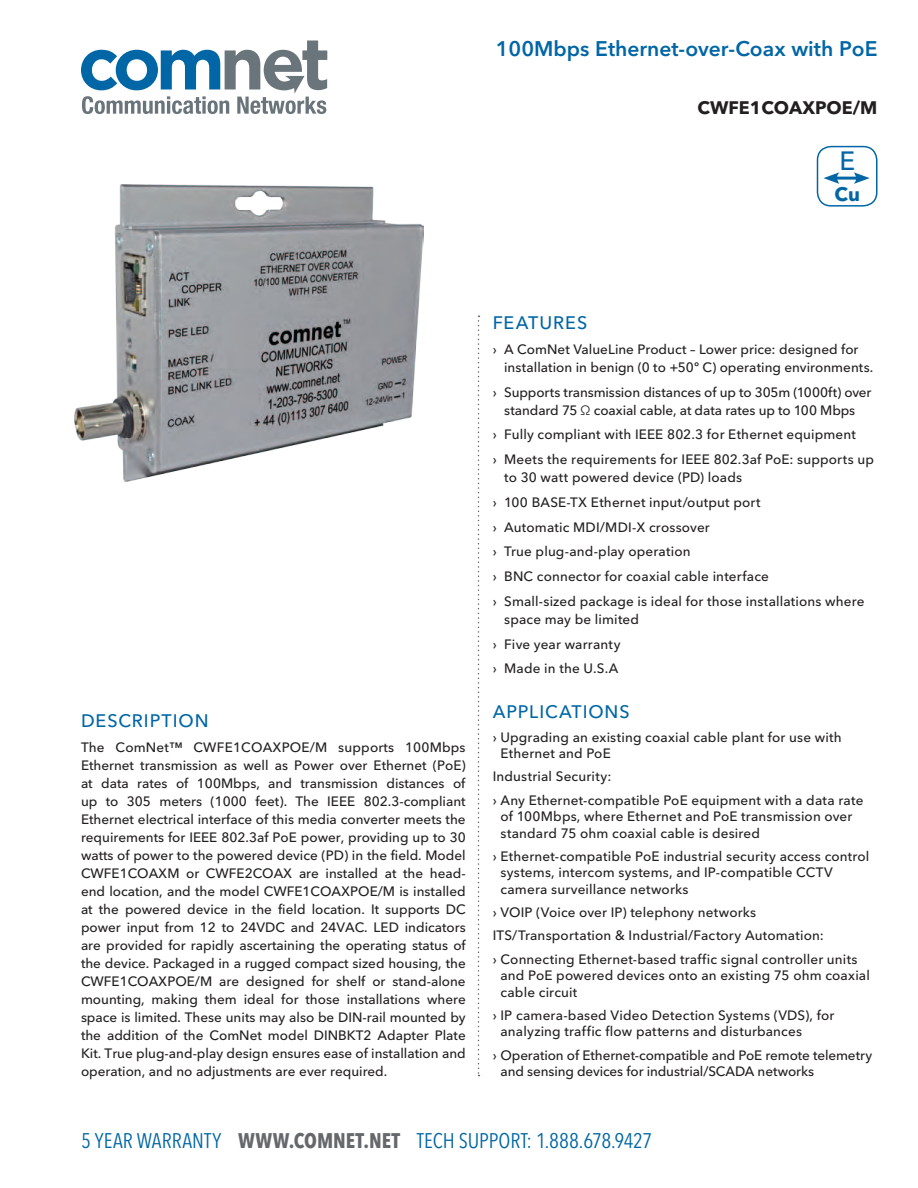
<style>
.page{position:relative;width:918px;height:1188px;background:#fff}
.page>*{position:absolute;margin:0;border:0;box-sizing:border-box;transform-origin:0 0}
.t1{font:500 26.25px "Avenir Next LT Pro";color:#0066a5}
.t2{font:condensed 21px "Avenir Next LT Pro";color:#0066a5}
.t3{font:600 21px "Avenir Next LT Pro";color:#0066a5}
.t4{font:700 19.5px "Avenir Next LT Pro";color:#0066a5}
.t5{font:500 18px "Avenir Next LT Pro";letter-spacing:.24em;color:#0066a5}
.t6{font:700 18px "Avenir Next LT Pro";color:#231f20}
.t7{font:500 13.5px/18px "Avenir Next LT Pro";letter-spacing:.01em;color:#231f20}
.t8{font:500 13.5px/18px "Avenir Next LT Pro";letter-spacing:-.01em;color:#231f20;text-align:center}
.s1{font-weight:400;font-stretch:condensed}
.s2{font-weight:700;color:#67686b}
</style>
<div class="page">
<svg style="left:81px;top:41px;width:246px;height:73px"></svg>
<svg style="left:478px;top:316px;width:1px;height:760px"></svg>
<div style="left:817px;top:146px;width:61px;height:61px;border:2px solid #0066a5;border-radius:14px"></div>
<svg style="left:823px;top:146px;width:47px;height:38px"></svg>
<img style="left:75px;top:185px;width:349px;height:297px">
<h2 class="t3" style="left:496px;top:36px;width:383px">100Mbps Ethernet-over-Coax with PoE</h2>
<h3 class="t6" style="left:698px;top:97px;width:181px">CWFE1COAXPOE/M</h3>
<h1 class="t1" style="left:839px;top:145px;width:14px">E</h1>
<h3 class="t4" style="left:835px;top:183px;width:27px">Cu</h3>
<h3 class="t5" style="left:81px;top:710px;width:126px">Descrip tion</h3>
<p class="t7" style="left:81px;top:739px;width:386px;text-align:justify">The ComNet™ CWFE1COA XPOE /M supports 100Mbps Ethernet transmission as well as Power over Ethernet (PoE) at data rates of 100Mbps, and transmission distances of up to 305 meters (1000 feet). The IEEE</p>
<p class="t7" style="left:81px;top:793px;width:386px;text-align:justify;text-indent:283px">802.3-compliant Ethernet electrical interface of this media converter meets the requirements for IEEE</p>
<p class="t7" style="left:81px;top:828px;width:386px;text-align:justify;text-indent:140px">802.3af PoE power, providing up to 30 watts of power to the powered device (PD) in the field. Model CWFE1COAXM or CWFE2COAX are installed at the head&shy;end location, and the model CWFE1COAXPOE/M is installed at the powered device in the field location. It supports DC power input from 12 to 24VDC and 24VAC. LED indicators are provided for rapidly ascertaining the operating status of the device. Packaged in a rugged compact sized housing, the CWFE1COAXPOE/M are designed for shelf or stand-alone mounting, making them ideal for those installations where space is limited. These units may also be DIN-rail mounted by the addition of the ComNet model DINBKT2 Adapter Plate Kit. True plug-and-play design ensures ease of installation and operation, and no adjustments are ever required.</p>
<h3 class="t5" style="left:493px;top:312px;width:96px">Features</h3>
<p class="t7" style="left:504px;top:340px;width:371px;text-indent:-11px">› A ComNet ValueLine Product – Lower price: designed for installation in benign (0 to +50º C) operating environments.</p>
<p class="t8" style="left:493px;top:383px;width:380px">› Supports transmission distances of up to 305m (1000ft) over standard 75 <span class="s1">Ω</span> coaxial cable, at data rates up to 100 Mbps</p>
<p class="t7" style="left:493px;top:426px;width:150px">› Fully compliant with IEEE</p>
<p class="t7" style="left:493px;top:422px;width:365px;line-height:24.8px;text-indent:174px">802.3 for Ethernet equipment › Meets the requirements for IEEE</p>
<p class="t7" style="left:504px;top:450px;width:371px;text-indent:209px">802.3af PoE: supports up to 30 watt powered device (PD) loads</p>
<p class="t7" style="left:493px;top:493px;width:52px">› 100 BASE</p>
<p class="t7" style="left:493px;top:490px;width:373px;line-height:24.8px;text-indent:74px">-TX Ethernet input/output port<br>› Automatic MDI/MDI-X crossover<br>› True plug-and-play operation<br>› BNC connector for coaxial cable interface<br>› Small-sized package is ideal for those installations where</p>
<p class="t7" style="left:493px;top:607px;width:148px;line-height:24.8px;text-indent:11px">space may be limited › Five year warranty<br>› Made in the U.S.A</p>
<h3 class="t5" style="left:493px;top:701px;width:12px">Applic</h3>
<h3 class="t5" style="left:559px;top:701px;width:72px">ations</h3>
<p class="t7" style="left:500px;top:729px;width:343px;line-height:16.5px;text-indent:-8px">› U pgrading an existing coaxial cable plant for use with<br>Ethernet and PoE</p>
<p class="t7" style="left:493px;top:765px;width:372px;line-height:23.2px">Industrial Security:<br>› Any Ethernet-compatible PoE equipment with a data rate</p>
<p class="t7" style="left:500px;top:808px;width:353px;line-height:16.5px">of 100Mbps, where Ethernet and PoE transmission over standard 75 ohm coaxial cable is desired</p>
<p class="t7" style="left:500px;top:848px;width:371px;line-height:16.5px;text-indent:-8px">› Ethernet-compatible PoE industrial security access control systems, intercom systems, and IP-compatible CCTV camera surveillance networks</p>
<p class="t7" style="left:493px;top:901px;width:366px;line-height:23.2px">› VOIP (Voice over IP) telephony networks<br>ITS /Transportation &amp; Industrial/Factory Automation:<br>› Connecting Ethernet-based traffic signal controller units</p>
<p class="t7" style="left:500px;top:967px;width:371px;line-height:16.5px">and PoE powered devices onto an existing 75 ohm coaxial cable circuit</p>
<p class="t7" style="left:500px;top:1007px;width:335px;line-height:16.5px;text-indent:-8px">› IP camera-based Video Detection Systems (VDS), for analyzing traffic flow patterns and disturbances</p>
<p class="t8" style="left:501px;top:1047px;width:373px;line-height:16.5px;text-align:left;text-indent:-8px">› Operation of Ethernet-compatible and PoE remote telemetry and sensing devices for industrial/SCADA networks</p>
<h2 class="t2" style="left:81px;top:1127px;width:573px">5 YEAR WARRANTY <span class="s2">WWW.COMNET.NET</span> TECH SUPPORT: 1.888.678.9427</h2>
</div>
